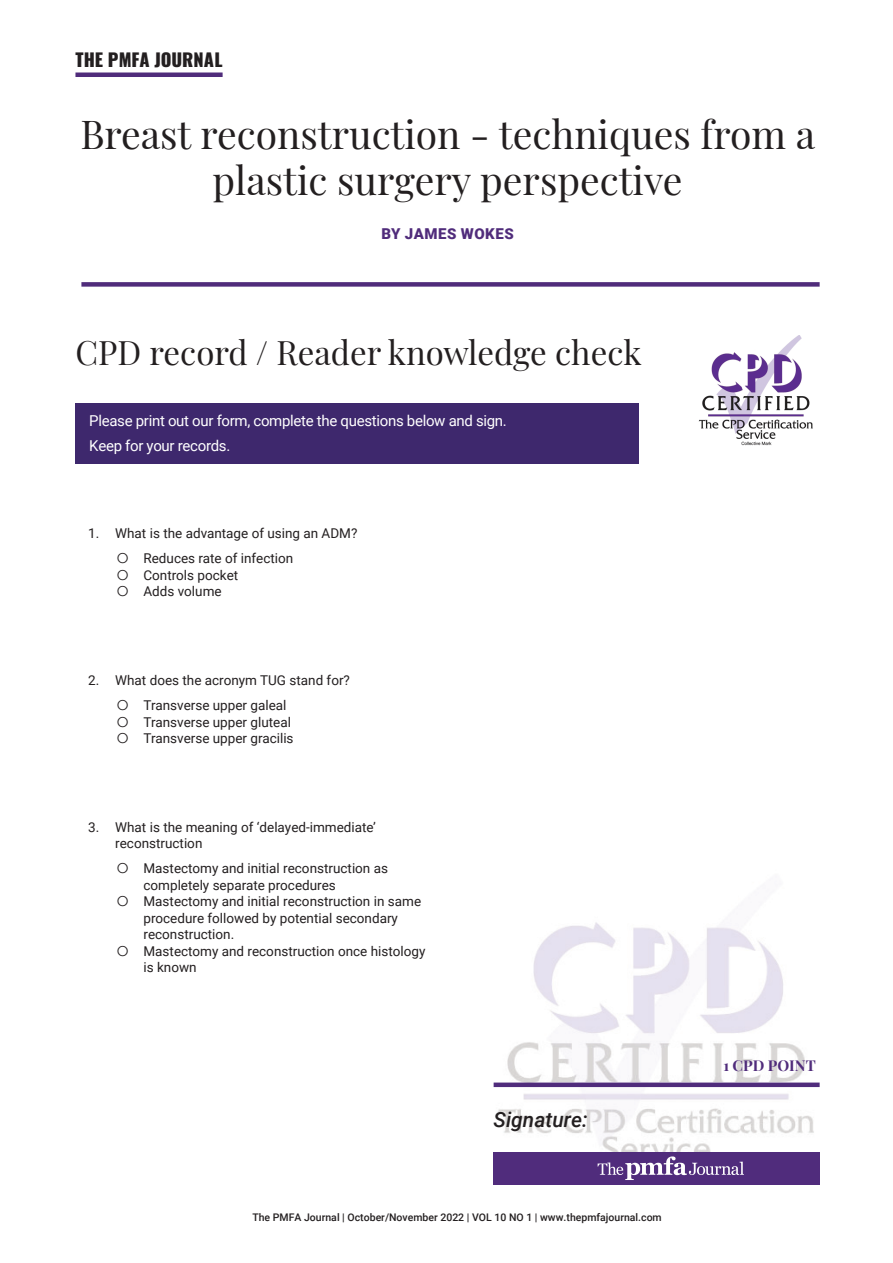
<style>
.page{position:relative;width:893px;height:1263px;background:#fff}
.page>*{position:absolute;margin:0;border:0;box-sizing:border-box;transform-origin:0 0}
.t1{font:39px/46.5px "Playfair Display";color:#231f20;text-align:center}
.t2{font:33px "Playfair Display";color:#231f20}
.t3{font:italic 500 21px "Roboto";color:#231f20}
.t4{font:800 18px "Oswald";color:#231f20}
.t5{font:15px/24.3px "Roboto";letter-spacing:-.02em;color:#fff}
.t6{font:900 15px "Roboto";letter-spacing:.035em;color:#502c7b}
.t7{font:700 15px "Playfair Display";color:#502c7b}
.t8{font:13.5px/16.5px "Roboto";color:#231f20}
.t9{font:500 10.5px "Roboto";color:#231f20}
</style>
<div class="page">
<div style="left:75px;top:72px;width:148px;height:5px;background:#502c7b"></div>
<div style="left:81px;top:282px;width:739px;height:5px;background:#502c7b"></div>
<div style="left:75px;top:402px;width:564px;height:61px;background:#3e286d"></div>
<img style="left:698px;top:335px;width:115px;height:111px">
<img style="left:493px;top:922px;width:326px;height:262px">
<div style="left:494px;top:1082px;width:326px;height:5px;background:#502c7c"></div>
<div style="left:494px;top:1152px;width:326px;height:32px;background:#502c7c"></div>
<svg style="left:598px;top:1156px;width:146px;height:24px"></svg>
<h3 class="t4" style="left:75px;top:50px;width:149px">THE PMFA JOURNAL</h3>
<h1 class="t1" style="left:80px;top:107px;width:736px">Breast reconstruction - techniques from a plastic surgery perspective</h1>
<p class="t6" style="left:381px;top:223px;width:134px">BY JAMES WOKES</p>
<h2 class="t2" style="left:75px;top:327px;width:568px">CPD record / Reader knowledge check</h2>
<p class="t5" style="left:89px;top:408px;width:419px">Please print out our form, complete the questions below and sign.<br>Keep for your records.</p>
<p class="t8" style="left:143px;top:520px;width:215px;line-height:25px;text-indent:-55px">1. What is the advantage of using an ADM?<br>Reduces rate of infection</p>
<p class="t8" style="left:143px;top:566px;width:96px">Controls pocket<br>Adds volume</p>
<p class="t8" style="left:143px;top:667px;width:208px;line-height:25px;text-indent:-55px">2. What does the acronym TUG stand for?<br>Transverse upper galeal</p>
<p class="t8" style="left:143px;top:713px;width:152px">Transverse upper gluteal<br>Transverse upper gracilis</p>
<p class="t8" style="left:115px;top:818px;width:262px;text-indent:-27px">3. What is the meaning of ‘delayed-immediate’ reconstruction</p>
<p class="t8" style="left:143px;top:860px;width:283px">Mastectomy and initial reconstruction as completely separate procedures<br>Mastectomy and initial reconstruction in same procedure followed by potential secondary reconstruction.<br>Mastectomy and reconstruction once histology is known</p>
<h3 class="t3" style="left:494px;top:1105px;width:95px">Signature:</h3>
<p class="t9" style="left:252px;top:1210px;width:411px">The PMFA Journal | October/November 2022 | VOL 10 NO 1 | www.thepmfajournal.com</p>
<p class="t7" style="left:723px;top:1054px;width:94px">1 CPD POINT</p>
</div>
